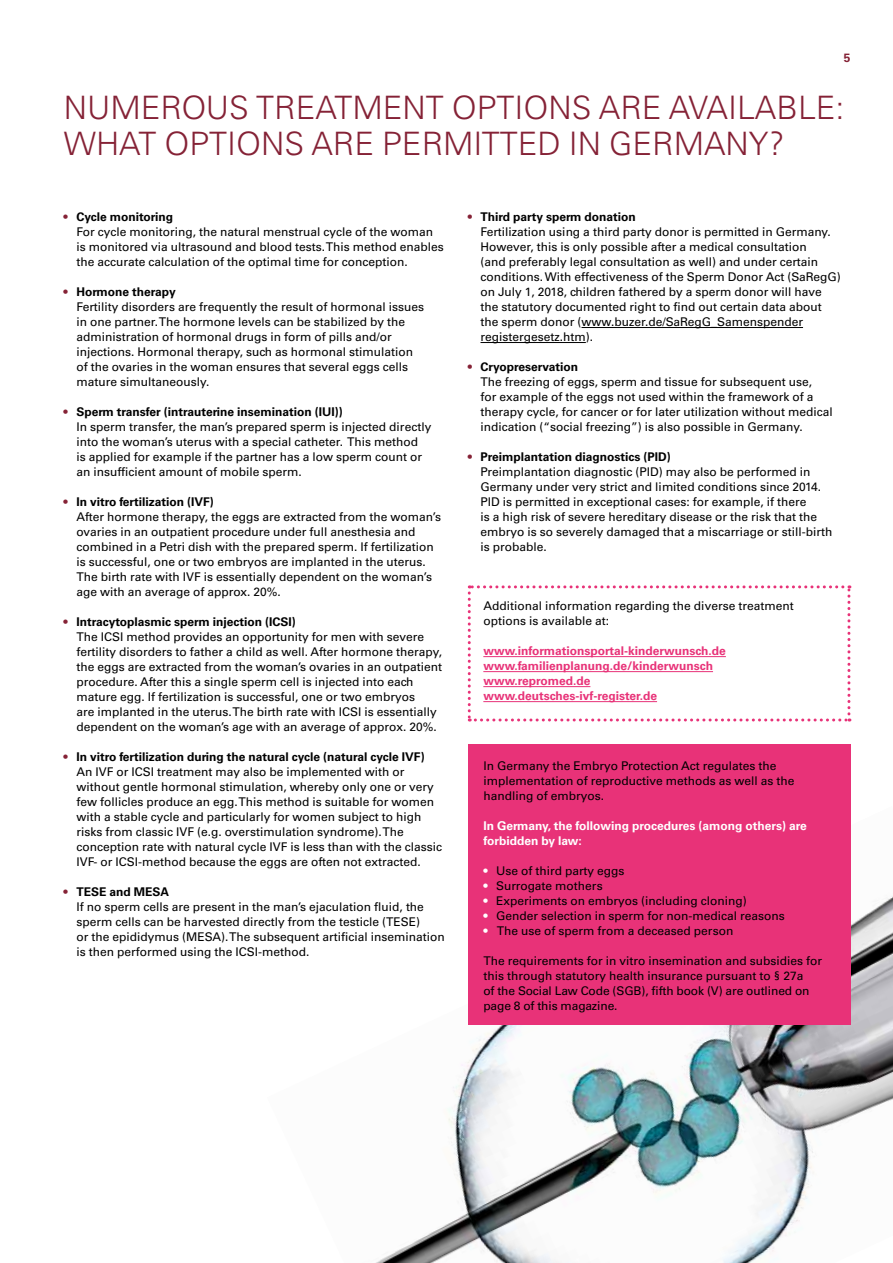
<style>
.page{position:relative;width:893px;height:1263px;background:#fff}
.page>*{position:absolute;margin:0;border:0;box-sizing:border-box;transform-origin:0 0}
.t1{font:300 32.25px/36px "Univers LT Std";color:#852236}
.t2{font:12px/15px "Univers LT Std";color:#000}
.t3{font:700 12px/15px "Univers LT Std";color:#e83278}
.t4{font:700 12px/15px "Univers LT Std";color:#fff}
.t5{font:700 12px "Univers LT Std";color:#852236}
.s1{color:#852236}
.s2{font-weight:700}
.s3{color:#fff}
</style>
<div class="page">
<img style="left:376px;top:806px;width:517px;height:457px">
<div style="left:468px;top:744px;width:382px;height:281px;background:#e83278"></div>
<svg style="left:468px;top:585px;width:382px;height:136px"></svg>
<hr style="left:483px;top:656px;width:243px;height:1px;background:#e83278">
<hr style="left:483px;top:671px;width:230px;height:1px;background:#e83278">
<hr style="left:483px;top:686px;width:107px;height:1px;background:#e83278">
<hr style="left:483px;top:701px;width:174px;height:1px;background:#e83278">
<hr style="left:581px;top:327px;width:222px;height:1px;background:#000">
<hr style="left:480px;top:342px;width:106px;height:1px;background:#000">
<p class="t5" style="left:844px;top:51px;width:8px">5</p>
<h1 class="t1" style="left:64px;top:90px;width:782px">NUMEROUS TREATMENT OPTIONS ARE AVAILABLE:<br>WHAT OPTIONS ARE PERMITTED IN GERMANY?</h1>
<p class="t2" style="left:76px;top:210px;width:369px;text-indent:-13px"><span class="s1">•</span> <span class="s2">Cycle monitoring<br></span>For cycle monitoring, the natural menstrual cycle of the woman is monitored via ultrasound and blood tests. This method enables the accurate calculation of the optimal time for conception.</p>
<p class="t2" style="left:76px;top:285px;width:349px;text-indent:-13px"><span class="s1">•</span> <span class="s2">Hormone therapy<br></span>Fertility disorders are frequently the result of hormonal issues in one partner. The hormone levels can be stabilized by the administration of hormonal drugs in form of pills and/or injections. Hormonal therapy, such as hormonal stimulation of the ovaries in the woman ensures that several eggs cells mature simultaneously.</p>
<p class="t2" style="left:76px;top:405px;width:356px;text-indent:-13px"><span class="s1">•</span> <span class="s2">Sperm transfer (intrauterine insemination (IUI))<br></span>In sperm transfer, the man’s prepared sperm is injected directly into the woman’s uterus with a special catheter. This method<br>is applied for example if the partner has a low sperm count or an insufficient amount of mobile sperm.</p>
<p class="t2" style="left:76px;top:495px;width:366px;text-indent:-13px"><span class="s1">•</span> <span class="s2">In vitro fertilization (IVF)<br></span>After hormone therapy, the eggs are extracted from the woman’s ovaries in an outpatient procedure under full anesthesia and combined in a Petri dish with the prepared sperm. If fertilization is successful, one or two embryos are implanted in the uterus.<br>The birth rate with IVF is essentially dependent on the woman’s age with an average of approx. 20%.</p>
<p class="t2" style="left:76px;top:615px;width:367px;text-indent:-13px"><span class="s1">•</span> <span class="s2">Intracytoplasmic sperm injection (ICSI)<br></span>The ICSI method provides an opportunity for men with severe fertility disorders to father a child as well. After hormone therapy, the eggs are extracted from the woman’s ovaries in an outpatient procedure. After this a single sperm cell is injected into each mature egg. If fertilization is successful, one or two embryos<br>are implanted in the uterus. The birth rate with ICSI is essentially dependent on the woman’s age with an average of approx. 20%.</p>
<p class="t2" style="left:76px;top:750px;width:367px;text-indent:-13px"><span class="s1">•</span> <span class="s2">In vitro fertilization during the natural cycle (natural cycle IVF)<br></span>An IVF or ICSI treatment may also be implemented with or without gentle hormonal stimulation, whereby only one or very few follicles produce an egg. This method is suitable for women with a stable cycle and particularly for women subject to high risks from classic IVF (e.g. overstimulation syndrome). The conception rate with natural cycle IVF is less than with the classic IVF- or ICSI-method because the eggs are often not extracted.</p>
<p class="t2" style="left:76px;top:885px;width:370px;text-indent:-13px"><span class="s1">•</span> <span class="s2">TESE and MESA<br></span>If no sperm cells are present in the man’s ejaculation fluid, the sperm cells can be harvested directly from the testicle (TESE)<br>or the epididymus (MESA). The subsequent artificial insemination is then performed using the ICSI-method.</p>
<p class="t2" style="left:480px;top:210px;width:362px;text-indent:-13px"><span class="s1">•</span> <span class="s2">Third party sperm donation<br></span>Fertilization using a third party donor is permitted in Germany.<br>However, this is only possible after a medical consultation<br>(and preferably legal consultation as well) and under certain conditions. With effectiveness of the Sperm Donor Act (SaRegG) on July 1, 2018, children fathered by a sperm donor will have the statutory documented right to find out certain data about the sperm donor (www.buzer.de/SaRegG_Samenspender registergesetz.htm).</p>
<p class="t2" style="left:480px;top:360px;width:354px;text-indent:-13px"><span class="s1">•</span> <span class="s2">Cryopreservation<br></span>The freezing of eggs, sperm and tissue for subsequent use,<br>for example of the eggs not used within the framework of a therapy cycle, for cancer or for later utilization without medical indication (“social freezing”) is also possible in Germany.</p>
<p class="t2" style="left:480px;top:450px;width:353px;text-indent:-13px"><span class="s1">•</span> <span class="s2">Preimplantation diagnostics (PID)<br></span>Preimplantation diagnostic (PID) may also be performed in Germany under very strict and limited conditions since 2014.<br>PID is permitted in exceptional cases: for example, if there<br>is a high risk of severe hereditary disease or the risk that the embryo is so severely damaged that a miscarriage or still-birth is probable.</p>
<p class="t2" style="left:483px;top:599px;width:312px">Additional information regarding the diverse treatment options is available at:</p>
<p class="t3" style="left:483px;top:644px;width:244px">www.informationsportal-kinderwunsch.de www.familienplanung.de/kinderwunsch www.repromed.de www.deutsches-ivf-register.de</p>
<p class="t2" style="left:483px;top:758px;width:313px">In Germany the Embryo Protection Act regulates the implementation of reproductive methods as well as the handling of embryos.</p>
<p class="t4" style="left:483px;top:819px;width:325px">In Germany, the following procedures (among others) are forbidden by law:</p>
<p class="t2" style="left:483px;top:863px;width:143px"><span class="s3">•</span> Use of third party eggs</p>
<p class="t2" style="left:483px;top:878px;width:121px"><span class="s3">•</span> Surrogate mothers</p>
<p class="t2" style="left:483px;top:893px;width:265px"><span class="s3">•</span> Experiments on embryos (including cloning)</p>
<p class="t2" style="left:483px;top:908px;width:303px"><span class="s3">•</span> Gender selection in sperm for non-medical reasons</p>
<p class="t2" style="left:483px;top:923px;width:252px"><span class="s3">•</span> The use of sperm from a deceased person</p>
<p class="t2" style="left:483px;top:953px;width:340px">The requirements for in vitro insemination and subsidies for this through statutory health insurance pursuant to § 27a<br>of the Social Law Code (SGB), fifth book (V) are outlined on page 8 of this magazine.</p>
</div>
